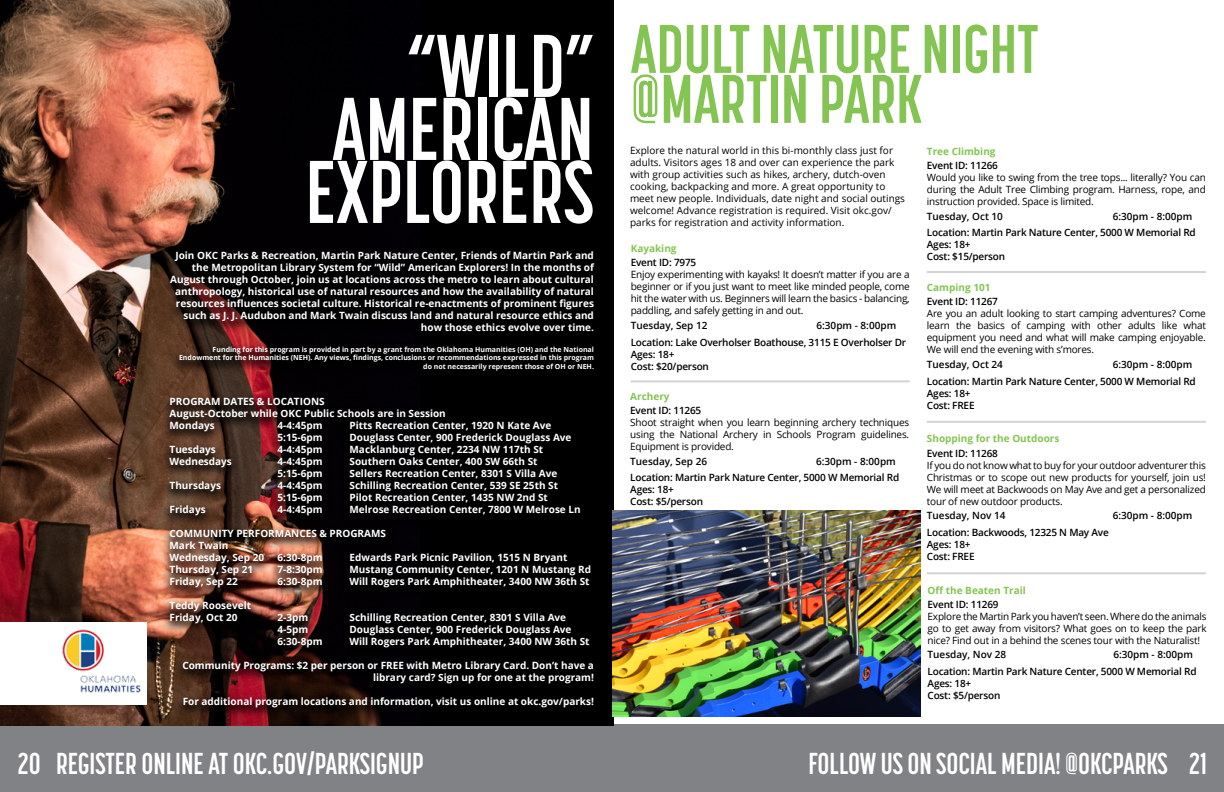
<style>
.page{position:relative;width:1224px;height:792px;background:#fff}
.page>*{position:absolute;margin:0;border:0;box-sizing:border-box;transform-origin:0 0}
.t1{font:700 88px/63px "Korolev Compressed";color:#fff;text-align:right}
.t2{font:700 68px/50px "Korolev Compressed";color:#83c452}
.t3{font:700 30px "Korolev Compressed";color:#fff}
.t4{font:700 10px/12px "Open Sans";color:#fff}
.t5{font:10px/12px "Open Sans";color:#000;text-align:justify}
.t6{font:600 10px/12px "Open Sans";letter-spacing:-.02em;color:#000}
.t7{font:600 10px "Open Sans";color:#000}
.t8{font:700 10px "Open Sans";color:#83c452}
.t9{font:700 7px/8.4px "Open Sans";color:#fff;text-align:right}
</style>
<div class="page">
<div style="left:612px;top:724px;width:612px;height:68px;background:#808285"></div>
<div style="left:0;top:724px;width:612px;height:68px;background:#808285"></div>
<div style="left:0;top:0;width:613px;height:726px;background:#000"></div>
<img style="left:0;top:0;width:382px;height:726px">
<div style="left:161px;top:247px;width:442px;height:473px;background:#000;opacity:.75"></div>
<div style="left:0;top:622px;width:146px;height:82px;background:#fff"></div>
<img style="left:62px;top:629px;width:79px;height:64px">
<hr style="left:631px;top:380px;width:279px;height:2px;background:#d1d3d5">
<hr style="left:927px;top:271px;width:279px;height:2px;background:#d1d3d5">
<hr style="left:927px;top:421px;width:279px;height:2px;background:#d1d3d5">
<hr style="left:927px;top:572px;width:279px;height:2px;background:#d1d3d5">
<img style="left:612px;top:511px;width:309px;height:206px">
<h1 class="t1" style="left:306px;top:35px;width:290px">“WILD”<br>AMERICAN<br>EXPLORERS</h1>
<p class="t4" style="left:170px;top:249px;width:425px;text-align:right">Join OKC Parks &amp; Recreation, Martin Park Nature Center, Friends of Martin Park and the Metropolitan Library System for “Wild” American Explorers! In the months of August through October, join us at locations across the metro to learn about cultural anthropology, historical use of natural resources and how the availability of natural resources influences societal culture. Historical re-enactments of prominent figures such as J. J. Audubon and Mark Twain discuss land and natural resource ethics and how those ethics evolve over time.</p>
<p class="t9" style="left:179px;top:345px;width:416px">Funding for this program is provided in part by a grant from the Oklahoma Humanities (OH) and the National<br>Endowment for the Humanities (NEH). Any views, findings, conclusions or recommendations expressed in this program do not necessarily represent those of OH or NEH.</p>
<p class="t4" style="left:170px;top:395px;width:278px">PROGRAM DATES &amp; LOCATIONS<br>August-October while OKC Public Schools are in Session<br>Mondays</p>
<p class="t4" style="left:278px;top:419px;width:47px">4-4:45pm</p>
<p class="t4" style="left:350px;top:419px;width:203px">Pitts Recreation Center, 1920 N Kate Ave</p>
<p class="t4" style="left:278px;top:431px;width:47px">5:15-6pm</p>
<p class="t4" style="left:350px;top:431px;width:223px">Douglass Center, 900 Frederick Douglass Ave</p>
<p class="t4" style="left:170px;top:443px;width:48px">Tuesdays</p>
<p class="t4" style="left:278px;top:443px;width:47px">4-4:45pm</p>
<p class="t4" style="left:350px;top:443px;width:195px">Macklanburg Center, 2234 NW 117th St</p>
<p class="t4" style="left:170px;top:455px;width:64px">Wednesdays</p>
<p class="t4" style="left:278px;top:455px;width:47px">4-4:45pm</p>
<p class="t4" style="left:350px;top:455px;width:189px">Southern Oaks Center, 400 SW 66th St</p>
<p class="t4" style="left:278px;top:467px;width:47px">5:15-6pm</p>
<p class="t4" style="left:350px;top:467px;width:209px">Sellers Recreation Center, 8301 S Villa Ave</p>
<p class="t4" style="left:170px;top:479px;width:53px">Thursdays</p>
<p class="t4" style="left:278px;top:479px;width:47px">4-4:45pm</p>
<p class="t4" style="left:350px;top:479px;width:210px">Schilling Recreation Center, 539 SE 25th St</p>
<p class="t4" style="left:278px;top:491px;width:47px">5:15-6pm</p>
<p class="t4" style="left:350px;top:491px;width:200px">Pilot Recreation Center, 1435 NW 2nd St</p>
<p class="t4" style="left:170px;top:503px;width:38px">Fridays</p>
<p class="t4" style="left:278px;top:503px;width:47px">4-4:45pm</p>
<p class="t4" style="left:350px;top:503px;width:233px">Melrose Recreation Center, 7800 W Melrose Ln</p>
<p class="t4" style="left:170px;top:527px;width:218px">COMMUNITY PERFORMANCES &amp; PROGRAMS<br>Mark Twain<br>Wednesday, Sep 20</p>
<p class="t4" style="left:278px;top:551px;width:47px">6:30-8pm</p>
<p class="t4" style="left:350px;top:551px;width:219px">Edwards Park Picnic Pavilion, 1515 N Bryant</p>
<p class="t4" style="left:170px;top:563px;width:85px">Thursday, Sep 21</p>
<p class="t4" style="left:278px;top:563px;width:47px">7-8:30pm</p>
<p class="t4" style="left:350px;top:563px;width:243px">Mustang Community Center, 1201 N Mustang Rd</p>
<p class="t4" style="left:170px;top:575px;width:70px">Friday, Sep 22</p>
<p class="t4" style="left:278px;top:575px;width:47px">6:30-8pm</p>
<p class="t4" style="left:350px;top:575px;width:241px">Will Rogers Park Amphitheater, 3400 NW 36th St</p>
<p class="t4" style="left:170px;top:599px;width:83px">Teddy Roosevelt<br>Friday, Oct 20</p>
<p class="t4" style="left:278px;top:611px;width:32px">2-3pm</p>
<p class="t4" style="left:350px;top:611px;width:218px">Schilling Recreation Center, 8301 S Villa Ave</p>
<p class="t4" style="left:278px;top:623px;width:32px">4-5pm</p>
<p class="t4" style="left:350px;top:623px;width:223px">Douglass Center, 900 Frederick Douglass Ave</p>
<p class="t4" style="left:278px;top:635px;width:47px">6:30-8pm</p>
<p class="t4" style="left:350px;top:635px;width:241px">Will Rogers Park Amphitheater, 3400 NW 36th St</p>
<p class="t4" style="left:182px;top:659px;width:413px;text-align:right">Community Programs: $2 per person or FREE with Metro Library Card. Don’t have a library card? Sign up for one at the program!</p>
<p class="t4" style="left:183px;top:695px;width:413px">For additional program locations and information, visit us online at okc.gov/parks!</p>
<h2 class="t2" style="left:631px;top:24px;width:409px">ADULT NATURE NIGHT @MARTIN PARK</h2>
<p class="t5" style="left:630px;top:144px;width:277px;text-align:left">Explore the natural world in this bi-monthly class just for adults. Visitors ages 18 and over can experience the park with group activities such as hikes, archery, dutch-oven cooking, backpacking and more. A great opportunity to meet new people. Individuals, date night and social outings welcome! Advance registration is required. Visit okc.gov/ parks for registration and activity information.</p>
<p class="t8" style="left:631px;top:241px;width:47px">Kayaking</p>
<p class="t8" style="left:927px;top:145px;width:70px">Tree Climbing</p>
<p class="t6" style="left:927px;top:160px;width:73px">Event ID: 11266</p>
<p class="t5" style="left:927px;top:172px;width:281px">Would you like to swing from the tree tops... literally? You can during the Adult Tree Climbing program. Harness, rope, and instruction provided. Space is limited.</p>
<p class="t6" style="left:927px;top:226px;width:270px">Location: Martin Park Nature Center, 5000 W Memorial Rd<br>Ages: 18+<br>Cost: $15/person</p>
<p class="t8" style="left:927px;top:281px;width:65px">Camping 101</p>
<p class="t7" style="left:927px;top:209px;width:78px">Tuesday, Oct 10</p>
<p class="t7" style="left:1113px;top:209px;width:81px">6:30pm - 8:00pm</p>
<p class="t6" style="left:631px;top:256px;width:67px">Event ID: 7975</p>
<p class="t5" style="left:631px;top:268px;width:281px">Enjoy experimenting with kayaks! It doesn’t matter if you are a beginner or if you just want to meet like minded people, come hit the water with us. Beginners will learn the basics - balancing, paddling, and safely getting in and out.</p>
<p class="t6" style="left:631px;top:336px;width:277px">Location: Lake Overholser Boathouse, 3115 E Overholser Dr<br>Ages: 18+<br>Cost: $20/person</p>
<p class="t8" style="left:630px;top:390px;width:41px">Archery</p>
<p class="t6" style="left:927px;top:296px;width:73px">Event ID: 11267</p>
<p class="t5" style="left:927px;top:308px;width:281px">Are you an adult looking to start camping adventures? Come learn the basics of camping with other adults like what equipment you need and what will make camping enjoyable.<br>We will end the evening with s’mores.</p>
<p class="t6" style="left:927px;top:375px;width:270px">Location: Martin Park Nature Center, 5000 W Memorial Rd<br>Ages: 18+<br>Cost: FREE</p>
<p class="t8" style="left:927px;top:432px;width:134px">Shopping for the Outdoors</p>
<p class="t7" style="left:631px;top:319px;width:78px">Tuesday, Sep 12</p>
<p class="t7" style="left:816px;top:319px;width:81px">6:30pm - 8:00pm</p>
<p class="t7" style="left:927px;top:358px;width:78px">Tuesday, Oct 24</p>
<p class="t7" style="left:1113px;top:358px;width:81px">6:30pm - 8:00pm</p>
<p class="t6" style="left:630px;top:405px;width:73px">Event ID: 11265</p>
<p class="t5" style="left:630px;top:417px;width:281px">Shoot straight when you learn beginning archery techniques using the National Archery in Schools Program guidelines.<br>Equipment is provided.</p>
<p class="t6" style="left:630px;top:471px;width:270px">Location: Martin Park Nature Center, 5000 W Memorial Rd<br>Ages: 18+<br>Cost: $5/person</p>
<p class="t6" style="left:927px;top:447px;width:73px">Event ID: 11268</p>
<p class="t5" style="left:927px;top:459px;width:281px">If you do not know what to buy for your outdoor adventurer this Christmas or to scope out new products for yourself, join us!<br>We will meet at Backwoods on May Ave and get a personalized tour of new outdoor products.</p>
<p class="t6" style="left:927px;top:526px;width:183px">Location: Backwoods, 12325 N May Ave<br>Ages: 18+<br>Cost: FREE</p>
<p class="t8" style="left:928px;top:583px;width:100px">Off the Beaten Trail</p>
<p class="t7" style="left:630px;top:454px;width:78px">Tuesday, Sep 26</p>
<p class="t7" style="left:816px;top:454px;width:81px">6:30pm - 8:00pm</p>
<p class="t7" style="left:927px;top:509px;width:80px">Tuesday, Nov 14</p>
<p class="t7" style="left:1113px;top:509px;width:81px">6:30pm - 8:00pm</p>
<p class="t6" style="left:928px;top:598px;width:73px">Event ID: 11269</p>
<p class="t5" style="left:928px;top:610px;width:281px">Explore the Martin Park you haven’t seen. Where do the animals go to get away from visitors? What goes on to keep the park nice? Find out in a behind the scenes tour with the Naturalist!</p>
<p class="t6" style="left:928px;top:665px;width:270px">Location: Martin Park Nature Center, 5000 W Memorial Rd<br>Ages: 18+<br>Cost: $5/person</p>
<p class="t7" style="left:928px;top:648px;width:80px">Tuesday, Nov 28</p>
<p class="t7" style="left:1113px;top:648px;width:81px">6:30pm - 8:00pm</p>
<h3 class="t3" style="left:56px;top:747px;width:369px">REGISTER ONLINE AT OKC.GOV/PARKSIGNUP</h3>
<h3 class="t3" style="left:808px;top:747px;width:361px">FOLLOW US ON SOCIAL MEDIA! @OKCPARKS</h3>
<h3 class="t3" style="left:18px;top:747px;width:24px">20</h3>
<h3 class="t3" style="left:1190px;top:747px;width:19px">21</h3>
</div>
